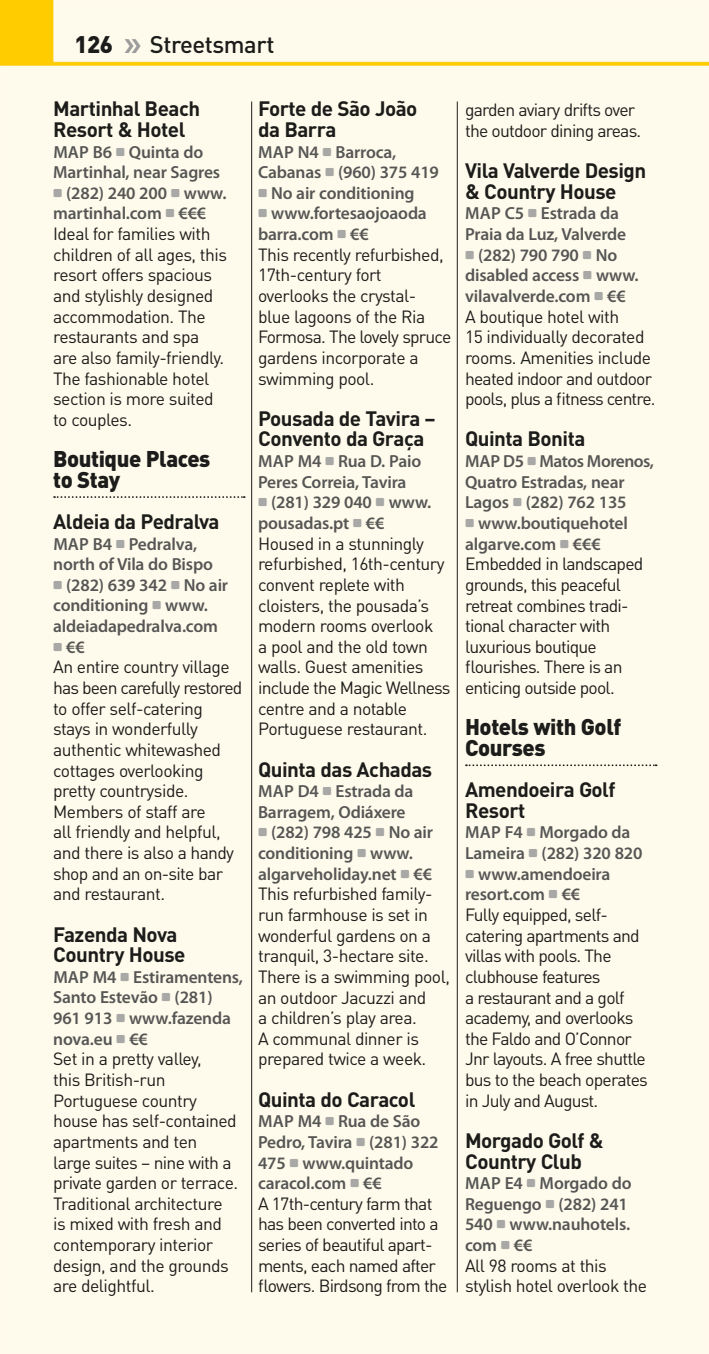
<style>
.page{position:relative;width:709px;height:1354px;background:#fffbec}
.page>*{position:absolute;margin:0;border:0;box-sizing:border-box;transform-origin:0 0}
.t1{font:500 23.75px "DIN Pro";letter-spacing:-.02em;color:#1c1c1a}
.t2{font:900 22.5px/20.8px "DIN Pro";letter-spacing:-.02em;color:#1c1c1a}
.t3{font:700 20.5px/20.5px "DIN Pro";letter-spacing:-.025em;color:#1c1c1a}
.t4{font:17.5px/20.8px "DIN Pro";letter-spacing:-.03em;color:#1c1c1a}
.t5{font:600 17.5px/20.8px "Myriad Pro";letter-spacing:-.01em;color:#565655}
.s1{font-weight:900}
.s2{color:#9c9c9c}
</style>
<div class="page">
<svg style="left:54px;top:496px;width:191px;height:2px"></svg>
<svg style="left:466px;top:764px;width:190px;height:2px"></svg>
<hr style="left:251px;top:101px;width:1px;height:1191px;background:#1c1c1a">
<hr style="left:457px;top:102px;width:1px;height:1190px;background:#1c1c1a">
<h1 class="t1" style="left:74px;top:28px;width:201px"><span class="s1">126</span> <span class="s2">❯❯</span> Streetsmart</h1>
<p class="t3" style="left:53px;top:98px;width:148px">Martinhal Beach<br>Resort &amp; Hotel</p>
<p class="t5" style="left:53px;top:142px;width:168px">MAP B6 <sup>•</sup> Quinta do<br>Martinhal, near Sagres</p>
<p class="t5" style="left:53px;top:183px;width:175px"><sup>•</sup> (282) 240 200 <sup>•</sup> www. martinhal.com <sup>•</sup> €€€</p>
<p class="t4" style="left:53px;top:223px;width:175px">Ideal for families with children of all ages, this resort offers spacious and stylishly designed accommodation. The restaurants and spa are also family-friendly.<br>The fashionable hotel section is more suited to couples.</p>
<p class="t2" style="left:53px;top:448px;width:159px">Boutique Places to Stay</p>
<p class="t3" style="left:53px;top:510px;width:168px">Aldeia da Pedralva</p>
<p class="t5" style="left:53px;top:533px;width:161px">MAP B4 <sup>•</sup> Pedralva, north of Vila do Bispo</p>
<p class="t5" style="left:53px;top:575px;width:176px"><sup>•</sup> (282) 639 342 <sup>•</sup> No air conditioning <sup>•</sup> www. aldeiadapedralva.com</p>
<p class="t5" style="left:53px;top:637px;width:33px"><sup>•</sup> €€</p>
<p class="t4" style="left:53px;top:656px;width:191px">An entire country village has been carefully restored to offer self-catering stays in wonderfully authentic whitewashed cottages overlooking pretty countryside.<br>Members of staff are<br>all friendly and helpful, and there is also a handy shop and an on-site bar and restaurant.</p>
<p class="t3" style="left:53px;top:923px;width:134px">Fazenda Nova<br>Country House</p>
<p class="t5" style="left:53px;top:967px;width:191px">MAP M4 <sup>•</sup> Estiramentens,<br>Santo Estevão <sup>•</sup> (281)<br>961 913 <sup>•</sup> www.fazenda nova.eu <sup>•</sup> €€</p>
<p class="t4" style="left:53px;top:1048px;width:186px">Set in a pretty valley,<br>this British-run<br>Portuguese country house has self-contained apartments and ten large suites – nine with a private garden or terrace.<br>Traditional architecture is mixed with fresh and contemporary interior design, and the grounds are delightful.</p>
<p class="t3" style="left:258px;top:98px;width:161px">Forte de São João da Barra</p>
<p class="t5" style="left:258px;top:142px;width:182px">MAP N4 <sup>•</sup> Barroca,<br>Cabanas <sup>•</sup> (960) 375 419</p>
<p class="t5" style="left:258px;top:183px;width:158px"><sup>•</sup> No air conditioning</p>
<p class="t5" style="left:258px;top:203px;width:170px"><sup>•</sup> www.fortesaojoaoda barra.com <sup>•</sup> €€</p>
<p class="t4" style="left:258px;top:243px;width:195px">This recently refurbished,<br>17th-century fort overlooks the crystal&shy;blue lagoons of the Ria<br>Formosa. The lovely spruce gardens incorporate a swimming pool.</p>
<p class="t3" style="left:258px;top:407px;width:179px">Pousada de Tavira –<br>Convento da Graça</p>
<p class="t5" style="left:258px;top:451px;width:165px">MAP M4 <sup>•</sup> Rua D. Paio<br>Peres Correia, Tavira</p>
<p class="t5" style="left:258px;top:492px;width:175px"><sup>•</sup> (281) 329 040 <sup>•</sup> www. pousadas.pt <sup>•</sup> €€</p>
<p class="t4" style="left:258px;top:532px;width:194px">Housed in a stunningly refurbished, 16th-century convent replete with cloisters, the pousada’s modern rooms overlook<br>a pool and the old town walls. Guest amenities include the Magic Wellness centre and a notable<br>Portuguese restaurant.</p>
<p class="t3" style="left:258px;top:758px;width:176px">Quinta das Achadas</p>
<p class="t5" style="left:258px;top:781px;width:157px">MAP D4 <sup>•</sup> Estrada da<br>Barragem, Odiáxere</p>
<p class="t5" style="left:258px;top:822px;width:176px"><sup>•</sup> (282) 798 425 <sup>•</sup> No air conditioning <sup>•</sup> www. algarveholiday.net <sup>•</sup> €€</p>
<p class="t4" style="left:258px;top:883px;width:193px">This refurbished family&shy;run farmhouse is set in wonderful gardens on a tranquil, 3-hectare site.<br>There is a swimming pool, an outdoor Jacuzzi and<br>a children’s play area.<br>A communal dinner is prepared twice a week.</p>
<p class="t3" style="left:258px;top:1088px;width:159px">Quinta do Caracol</p>
<p class="t5" style="left:258px;top:1111px;width:182px">MAP M4 <sup>•</sup> Rua de São<br>Pedro, Tavira <sup>•</sup> (281) 322<br>475 <sup>•</sup> www.quintado caracol.com <sup>•</sup> €€</p>
<p class="t4" style="left:258px;top:1192px;width:191px">A 17th-century farm that has been converted into a series of beautiful apart&shy;ments, each named after flowers. Birdsong from the</p>
<p class="t4" style="left:465px;top:99px;width:178px">garden aviary drifts over the outdoor dining areas.</p>
<p class="t3" style="left:465px;top:160px;width:183px">Vila Valverde Design &amp; Country House</p>
<p class="t5" style="left:465px;top:203px;width:163px">MAP C5 <sup>•</sup> Estrada da<br>Praia da Luz, Valverde</p>
<p class="t5" style="left:465px;top:245px;width:175px"><sup>•</sup> (282) 790 790 <sup>•</sup> No disabled access <sup>•</sup> www. vilavalverde.com <sup>•</sup> €€</p>
<p class="t4" style="left:465px;top:305px;width:192px">A boutique hotel with<br>15 individually decorated rooms. Amenities include heated indoor and outdoor pools, plus a fitness centre.</p>
<p class="t3" style="left:465px;top:428px;width:122px">Quinta Bonita</p>
<p class="t5" style="left:465px;top:451px;width:190px">MAP D5 <sup>•</sup> Matos Morenos,<br>Quatro Estradas, near<br>Lagos <sup>•</sup> (282) 762 135</p>
<p class="t5" style="left:465px;top:513px;width:164px"><sup>•</sup> www.boutiquehotel algarve.com <sup>•</sup> €€€</p>
<p class="t4" style="left:465px;top:553px;width:180px">Embedded in landscaped grounds, this peaceful retreat combines tradi&shy;tional character with luxurious boutique flourishes. There is an enticing outside pool.</p>
<p class="t2" style="left:465px;top:716px;width:158px">Hotels with Golf<br>Courses</p>
<p class="t3" style="left:465px;top:778px;width:152px">Amendoeira Golf<br>Resort</p>
<p class="t5" style="left:465px;top:822px;width:179px">MAP F4 <sup>•</sup> Morgado da<br>Lameira <sup>•</sup> (282) 320 820</p>
<p class="t5" style="left:465px;top:863px;width:147px"><sup>•</sup> www.amendoeira resort.com <sup>•</sup> €€</p>
<p class="t4" style="left:465px;top:903px;width:184px">Fully equipped, self&shy;catering apartments and villas with pools. The clubhouse features<br>a restaurant and a golf academy, and overlooks the Faldo and O’Connor<br>Jnr layouts. A free shuttle bus to the beach operates in July and August.</p>
<p class="t3" style="left:465px;top:1129px;width:140px">Morgado Golf &amp;<br>Country Club</p>
<p class="t5" style="left:465px;top:1173px;width:168px">MAP E4 <sup>•</sup> Morgado do<br>Reguengo <sup>•</sup> (282) 241<br>540 <sup>•</sup> www.nauhotels. com <sup>•</sup> €€</p>
<p class="t4" style="left:465px;top:1254px;width:183px">All 98 rooms at this stylish hotel overlook the</p>
</div>
